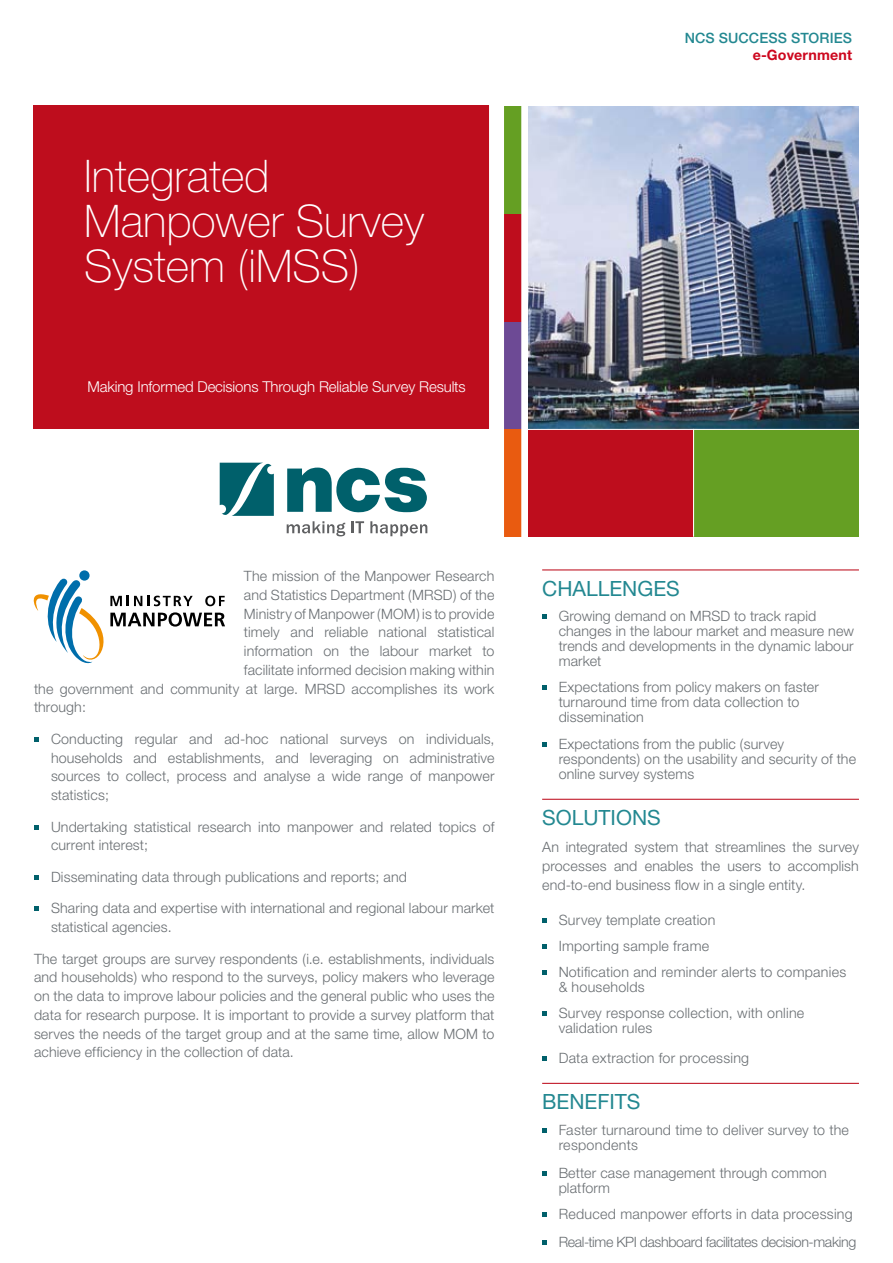
<style>
.page{position:relative;width:893px;height:1263px;background:#fff}
.page>*{position:absolute;margin:0;border:0;box-sizing:border-box;transform-origin:0 0}
.t1{font:100 45px/45px "Helvetica Neue";color:#fff}
.t2{font:21px "Helvetica Neue";color:#238891}
.t3{font:300 15px "Helvetica Neue";letter-spacing:-.01em;color:#fff}
.t4{font:300 14.25px/18.8px "Helvetica Neue";letter-spacing:.01em;color:#696e72}
.t5{font:300 14.25px/27.8px "Helvetica Neue";letter-spacing:-.02em;color:#696e72}
.t6{font:500 14.25px "Helvetica Neue";letter-spacing:.01em;color:#238891}
.t7{font:700 14.25px "Helvetica Neue";letter-spacing:.01em;color:#cd071e}
</style>
<div class="page">
<svg style="left:34px;top:737px;width:5px;height:5px"></svg>
<svg style="left:34px;top:825px;width:5px;height:4px"></svg>
<svg style="left:34px;top:875px;width:5px;height:5px"></svg>
<svg style="left:34px;top:907px;width:5px;height:4px"></svg>
<hr style="left:542px;top:569px;width:317px;height:1px;background:#be0d1d">
<hr style="left:542px;top:799px;width:317px;height:1px;background:#be0d1d">
<hr style="left:542px;top:1083px;width:317px;height:1px;background:#be0d1d">
<svg style="left:542px;top:614px;width:4px;height:5px"></svg>
<svg style="left:542px;top:686px;width:4px;height:4px"></svg>
<svg style="left:542px;top:743px;width:4px;height:4px"></svg>
<svg style="left:542px;top:918px;width:5px;height:4px"></svg>
<svg style="left:542px;top:944px;width:5px;height:4px"></svg>
<svg style="left:542px;top:970px;width:5px;height:5px"></svg>
<svg style="left:542px;top:1011px;width:5px;height:5px"></svg>
<svg style="left:542px;top:1056px;width:5px;height:5px"></svg>
<svg style="left:542px;top:1128px;width:5px;height:5px"></svg>
<svg style="left:542px;top:1171px;width:5px;height:5px"></svg>
<svg style="left:542px;top:1212px;width:5px;height:5px"></svg>
<svg style="left:542px;top:1240px;width:5px;height:5px"></svg>
<div style="left:33px;top:105px;width:457px;height:324px;background:#be0d1d"></div>
<img style="left:528px;top:106px;width:330px;height:323px">
<div style="left:497px;top:106px;width:26px;height:108px;background:#659f23"></div>
<div style="left:497px;top:214px;width:26px;height:108px;background:#be0d1d"></div>
<div style="left:497px;top:322px;width:26px;height:108px;background:#6d4a95"></div>
<div style="left:497px;top:429px;width:26px;height:108px;background:#e95b10"></div>
<div style="left:521px;top:105px;width:6px;height:527px;background:#fff"></div>
<div style="left:489px;top:101px;width:15px;height:459px;background:#fff"></div>
<div style="left:693px;top:429px;width:166px;height:108px;background:#659f23"></div>
<div style="left:528px;top:429px;width:165px;height:108px;background:#be0d1d"></div>
<hr style="left:693px;top:429px;width:1px;height:108px;background:#fff">
<hr style="left:526px;top:429px;width:340px;height:1px;background:#fff">
<svg style="left:287px;top:468px;width:140px;height:44px"></svg>
<svg style="left:220px;top:462px;width:54px;height:54px"></svg>
<svg style="left:287px;top:521px;width:58px;height:15px"></svg>
<svg style="left:352px;top:521px;width:12px;height:12px"></svg>
<svg style="left:370px;top:521px;width:57px;height:15px"></svg>
<div style="left:79px;top:570px;width:11px;height:11px;background:#006eab;border-radius:50%"></div>
<svg style="left:33px;top:577px;width:192px;height:87px"></svg>
<h1 class="t1" style="left:84px;top:153px;width:341px">Integrated<br>Manpower Survey<br>System (iMSS)</h1>
<p class="t3" style="left:87px;top:377px;width:380px">Making Informed Decisions Through Reliable Survey Results</p>
<p class="t6" style="left:685px;top:29px;width:169px">NCS SUCCESS STORIES</p>
<p class="t7" style="left:753px;top:46px;width:101px">e-Government</p>
<p class="t4" style="left:244px;top:566px;width:252px">The mission of the Manpower Research</p>
<p class="t4" style="left:244px;top:585px;width:252px">and Statistics Department (MRSD) of the</p>
<p class="t4" style="left:244px;top:604px;width:252px">Ministry of Manpower (MOM) is to provide</p>
<p class="t4" style="left:244px;top:623px;width:252px">timely and reliable national statistical</p>
<p class="t4" style="left:244px;top:641px;width:252px">information on the labour market to</p>
<p class="t4" style="left:244px;top:660px;width:252px">facilitate informed decision making within</p>
<p class="t4" style="left:34px;top:679px;width:462px">the government and community at large. MRSD accomplishes its work</p>
<p class="t4" style="left:34px;top:698px;width:54px">through:</p>
<p class="t4" style="left:51px;top:729px;width:445px;text-align:justify">Conducting regular and ad-hoc national surveys on individuals, households and establishments, and leveraging on administrative sources to collect, process and analyse a wide range of manpower statistics;</p>
<p class="t4" style="left:51px;top:817px;width:445px">Undertaking statistical research into manpower and related topics of current interest;</p>
<p class="t4" style="left:51px;top:867px;width:358px">Disseminating data through publications and reports; and</p>
<p class="t4" style="left:51px;top:899px;width:445px">Sharing data and expertise with international and regional labour market statistical agencies.</p>
<p class="t4" style="left:34px;top:949px;width:462px;text-align:justify">The target groups are survey respondents (i.e. establishments, individuals and households) who respond to the surveys, policy makers who leverage on the data to improve labour policies and the general public who uses the data for research purpose. It is important to provide a survey platform that serves the needs of the target group and at the same time, allow MOM to achieve efficiency in the collection of data.</p>
<h2 class="t2" style="left:542px;top:576px;width:139px">CHALLENGES</h2>
<p class="t4" style="left:559px;top:608px;width:297px;line-height:15px">Growing demand on MRSD to track rapid changes in the labour market and measure new trends and developments in the dynamic labour market</p>
<p class="t4" style="left:559px;top:679px;width:262px;line-height:15px">Expectations from policy makers on faster turnaround time from data collection to dissemination</p>
<p class="t4" style="left:559px;top:736px;width:299px;line-height:15px">Expectations from the public (survey respondents) on the usability and security of the online survey systems</p>
<h2 class="t2" style="left:542px;top:805px;width:120px">SOLUTIONS</h2>
<p class="t4" style="left:542px;top:837px;width:318px;text-align:justify">An integrated system that streamlines the survey processes and enables the users to accomplish end-to-end business flow in a single entity.</p>
<p class="t4" style="left:559px;top:906px;width:289px;line-height:26.2px">Survey template creation<br>Importing sample frame<br>Notification and reminder alerts to companies</p>
<p class="t4" style="left:559px;top:973px;width:247px;line-height:26.2px">&amp; households<br>Survey response collection, with online</p>
<p class="t4" style="left:559px;top:1012px;width:192px;line-height:30.8px">validation rules<br>Data extraction for processing</p>
<h2 class="t2" style="left:542px;top:1089px;width:100px">BENEFITS</h2>
<p class="t4" style="left:559px;top:1122px;width:292px;line-height:15px">Faster turnaround time to deliver survey to the respondents</p>
<p class="t4" style="left:559px;top:1165px;width:270px;line-height:15px">Better case management through common platform</p>
<p class="t5" style="left:559px;top:1200px;width:299px">Reduced manpower efforts in data processing<br>Real-time KPI dashboard facilitates decision-making</p>
</div>
